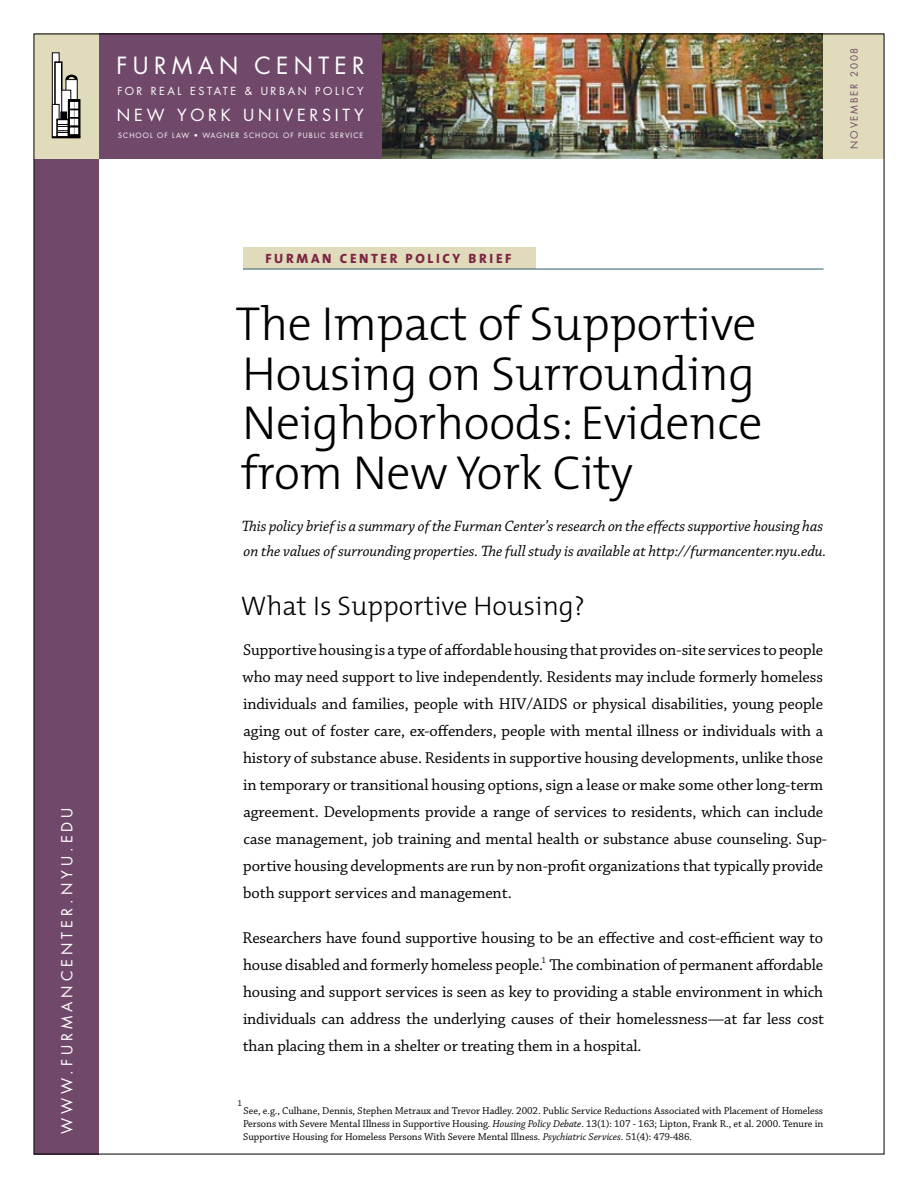
<style>
.page{position:relative;width:918px;height:1188px;background:#fff}
.page>*{position:absolute;margin:0;border:0;box-sizing:border-box;transform-origin:0 0}
.t1{font:300 48px/49.5px "The Mix";letter-spacing:-.01em;color:#000}
.t2{font:300 27px "The Mix";color:#000}
.t3{font:23.1px "Futura";letter-spacing:.23em;color:#fff}
.t4{font:16.5px/27px "Chaparral Pro";letter-spacing:-.005em;color:#000}
.t5{font:16.35px "Futura";letter-spacing:.23em;color:#fff}
.t6{font:italic 15.75px/25.5px "Chaparral Pro";letter-spacing:-.005em;color:#000}
.t7{font:14.85px "Futura";letter-spacing:.27em;color:#fff}
.t8{font:800 13.5px "The Mix";letter-spacing:.195em;color:#7d2443}
.t9{font:10.8px "Futura";letter-spacing:.235em;color:#fff}
.t10{font:10.5px/13.2px "Chaparral Pro";letter-spacing:-.005em;color:#000;text-align:justify}
.t11{font:9.75px "Futura";letter-spacing:.18em;color:#70496a}
.t12{font:9px "Chaparral Pro";color:#000}
.t13{font:7.2px "Futura";letter-spacing:.15em;color:#fff}
.s1{font-style:italic}
</style>
<div class="page">
<img style="left:382px;top:36px;width:442px;height:123px">
<div style="left:243px;top:247px;width:292px;height:22px;background:#dfdbbb"></div>
<div style="left:98px;top:34px;width:284px;height:125px;background:#70496a"></div>
<div style="left:34px;top:34px;width:65px;height:125px;background:#dfdbbb"></div>
<div style="left:34px;top:159px;width:65px;height:995px;background:#70496a"></div>
<div style="left:824px;top:34px;width:60px;height:125px;background:#dfdbbb"></div>
<hr style="left:243px;top:269px;width:581px;height:1px;background:#2c5d6d">
<div style="left:52px;top:53px;width:7px;height:84px;background:#fff"></div>
<div style="left:52px;top:52px;width:8px;height:86px;border:1px solid #000"></div>
<svg style="left:66px;top:75px;width:12px;height:4px"></svg>
<div style="left:66px;top:80px;width:11px;height:57px;background:#fff"></div>
<div style="left:66px;top:79px;width:12px;height:59px;border:1px solid #000"></div>
<div style="left:55px;top:62px;width:7px;height:75px;background:#fff"></div>
<div style="left:54px;top:61px;width:9px;height:77px;border:2px solid #000"></div>
<div style="left:62px;top:90px;width:9px;height:47px;background:#fff"></div>
<div style="left:61px;top:90px;width:10px;height:47px;border:1px solid #000"></div>
<svg style="left:52px;top:104px;width:7px;height:33px"></svg>
<div style="left:52px;top:104px;width:8px;height:34px;border:1px solid #000"></div>
<div style="left:57px;top:119px;width:11px;height:18px;background:#fff"></div>
<svg style="left:70px;top:101px;width:8px;height:35px"></svg>
<div style="left:68px;top:99px;width:12px;height:39px;border:1px solid #000"></div>
<hr style="left:52px;top:136px;width:28px;height:2px;background:#000">
<svg style="left:57px;top:102px;width:21px;height:32px"></svg>
<p class="t7" style="left:58px;top:1134px;width:328px;rotate:-90deg">WWW.FURMANCENTER.NYU.EDU</p>
<h3 class="t3" style="left:117px;top:51px;width:250px">F URMAN CENTER</h3>
<p class="t9" style="left:118px;top:84px;width:247px">FOR REAL ESTATE &amp; URBAN POLICY</p>
<p class="t5" style="left:117px;top:104px;width:248px">N EW YORK U NIVERSITY</p>
<p class="t13" style="left:118px;top:131px;width:247px">SCHOOL OF LAW • WAGNER SCHOOL OF PUBLIC SERVICE</p>
<p class="t11" style="left:848px;top:149px;width:102px;rotate:-90deg">NOVEMBER 2008</p>
<p class="t8" style="left:265px;top:247px;width:246px">FURMAN CENTER POLICY BRIEF</p>
<h1 class="t1" style="left:236px;top:298px;width:528px">The Impact of Supportive<br>Housing on Surrounding<br>Neighborhoods: Evidence from New York City</h1>
<p class="t6" style="left:242px;top:514px;width:586px">This policy brief is a summary of the Furman Center’s research on the effects supportive housing has on the values of surrounding properties. The full study is available at http://furmancenter.nyu.edu.</p>
<h2 class="t2" style="left:241px;top:583px;width:346px">What Is Supportive Housing?</h2>
<p class="t4" style="left:243px;top:637px;width:586px">Supportive housing is a type of affordable housing that provides on-site services to people who may need support to live independently. Residents may include formerly homeless individuals and families, people with HIV/AIDS or physical disabilities, young people aging out of foster care, ex-offenders, people with mental illness or individuals with a history of substance abuse. Residents in supportive housing developments, unlike those in temporary or transitional housing options, sign a lease or make some other long-term agreement. Developments provide a range of services to residents, which can include case management, job training and mental health or substance abuse counseling. Sup&shy;portive housing developments are run by non-profit organizations that typically provide both support services and management.</p>
<p class="t4" style="left:243px;top:925px;width:582px">Researchers have found supportive housing to be an effective and cost-efficient way to house disabled and formerly homeless people. The combination of permanent affordable</p>
<p class="t12" style="left:542px;top:955px;width:6px">1</p>
<p class="t4" style="left:243px;top:979px;width:583px;text-align:justify">housing and support services is seen as key to providing a stable environment in which individuals can address the underlying causes of their homelessness—at far less cost than placing them in a shelter or treating them in a hospital.</p>
<p class="t12" style="left:238px;top:1098px;width:6px">1</p>
<p class="t10" style="left:243px;top:1104px;width:582px">See, e.g., Culhane, Dennis, Stephen Metraux and Trevor Hadley. 2002. Public Service Reductions Associated with Placement of Homeless Persons with Severe Mental Illness in Supportive Housing. <span class="s1">Housing Policy Debate</span>. 13(1): 107 - 163; Lipton, Frank R., et al. 2000. Tenure in Supportive Housing for Homeless Persons With Severe Mental Illness. <span class="s1">Psychiatric Services</span>. 51(4): 479-486.</p>
</div>
